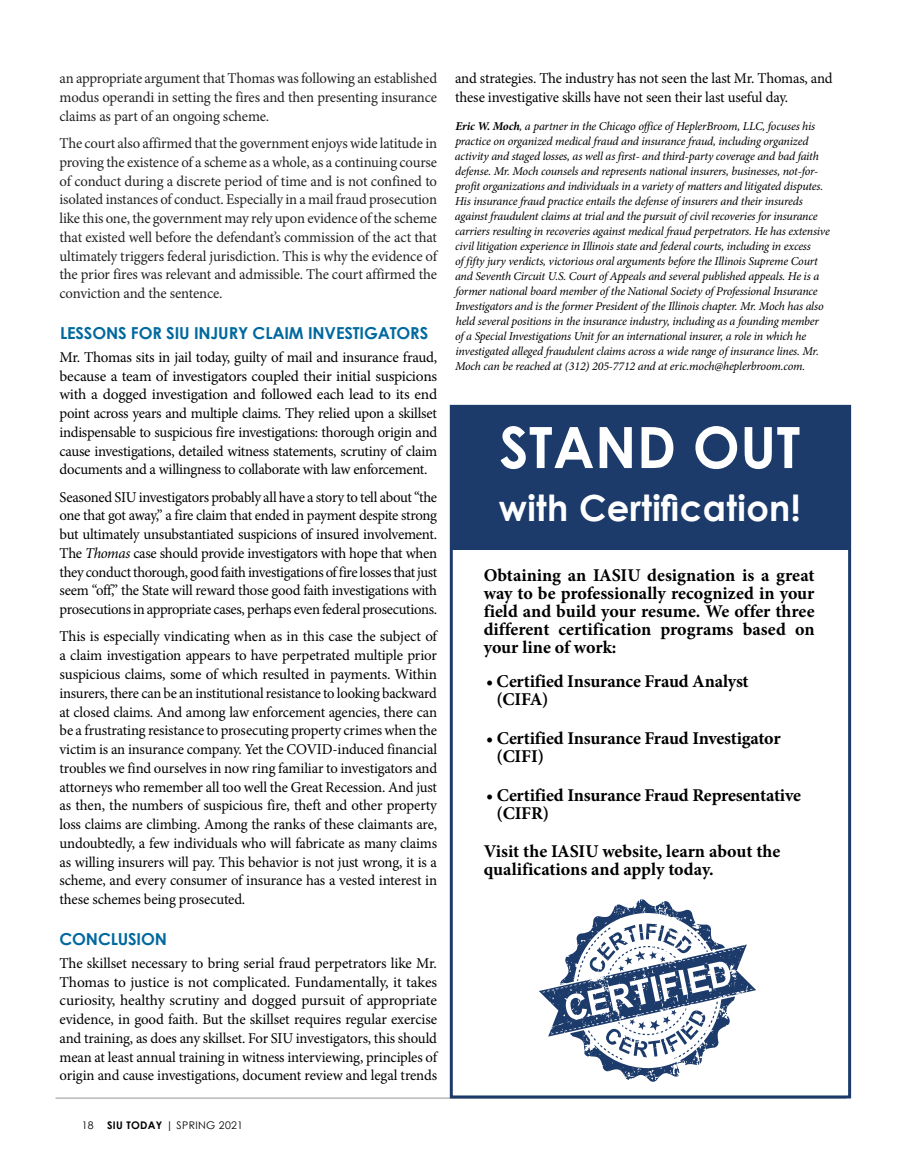
<style>
.page{position:relative;width:905px;height:1175px;background:#fff}
.page>*{position:absolute;margin:0;border:0;box-sizing:border-box;transform-origin:0 0}
.t1{font:700 57px "Century Gothic";letter-spacing:.01em;color:#fff}
.t2{font:700 36px "Century Gothic";letter-spacing:.01em;color:#fff}
.t3{font:700 18px/18px "Minion Pro";letter-spacing:-.005em;color:#000}
.t4{font:700 16.5px "Century Gothic";letter-spacing:-.01em;color:#00699f}
.t5{font:15px/18.8px "Minion Pro";letter-spacing:-.015em;color:#000;text-align:justify}
.t6{font:15px/18.8px "Minion Pro";letter-spacing:-.01em;color:#222;text-align:justify}
.t7{font:italic 12px/15px "Minion Pro";letter-spacing:-.02em;color:#000}
.t8{font:10.5px "Century Gothic";letter-spacing:.03em;color:#000}
.s1{font-style:italic}
.s2{font-weight:700}
</style>
<div class="page">
<hr style="left:56px;top:1097px;width:790px;height:1px;background:#939598">
<div style="left:450px;top:405px;width:401px;height:693px;border:3px solid #1c3b6b"></div>
<div style="left:451px;top:406px;width:398px;height:144px;background:#1c3b6b"></div>
<svg style="left:539px;top:899px;width:217px;height:183px"></svg>
<p class="t6" style="left:60px;top:69px;width:379px">an appropriate argument that Thomas was following an established modus operandi in setting the fires and then presenting insurance claims as part of an ongoing scheme.</p>
<p class="t6" style="left:60px;top:134px;width:379px">The court also affirmed that the government enjoys wide latitude in proving the existence of a scheme as a whole, as a continuing course of conduct during a discrete period of time and is not confined to isolated instances of conduct. Especially in a mail fraud prosecution like this one, the government may rely upon evidence of the scheme that existed well before the defendant’s commission of the act that ultimately triggers federal jurisdiction. This is why the evidence of the prior fires was relevant and admissible. The court affirmed the conviction and the sentence.</p>
<p class="t4" style="left:60px;top:320px;width:370px">LESSONS FOR SIU INJURY CLAIM INVESTIGATORS</p>
<p class="t5" style="left:60px;top:348px;width:379px">Mr. Thomas sits in jail today, guilty of mail and insurance fraud, because a team of investigators coupled their initial suspicions with a dogged investigation and followed each lead to its end point across years and multiple claims. They relied upon a skillset indispensable to suspicious fire investigations: thorough origin and cause investigations, detailed witness statements, scrutiny of claim documents and a willingness to collaborate with law enforcement.</p>
<p class="t5" style="left:60px;top:487px;width:379px">Seasoned SIU investigators probably all have a story to tell about “the one that got away,” a fire claim that ended in payment despite strong but ultimately unsubstantiated suspicions of insured involvement.<br>The <span class="s1">Thomas</span> case should provide investigators with hope that when they conduct thorough, good faith investigations of fire losses that just seem “off,” the State will reward those good faith investigations with prosecutions in appropriate cases, perhaps even federal prosecutions.</p>
<p class="t5" style="left:60px;top:627px;width:379px">This is especially vindicating when as in this case the subject of a claim investigation appears to have perpetrated multiple prior suspicious claims, some of which resulted in payments. Within insurers, there can be an institutional resistance to looking backward at closed claims. And among law enforcement agencies, there can be a frustrating resistance to prosecuting property crimes when the victim is an insurance company. Yet the COVID-induced financial troubles we find ourselves in now ring familiar to investigators and attorneys who remember all too well the Great Recession. And just as then, the numbers of suspicious fire, theft and other property loss claims are climbing. Among the ranks of these claimants are, undoubtedly, a few individuals who will fabricate as many claims as willing insurers will pay. This behavior is not just wrong, it is a scheme, and every consumer of insurance has a vested interest in these schemes being prosecuted.</p>
<p class="t4" style="left:60px;top:926px;width:109px">CONCLUSION</p>
<p class="t5" style="left:60px;top:953px;width:379px">The skillset necessary to bring serial fraud perpetrators like Mr.<br>Thomas to justice is not complicated. Fundamentally, it takes curiosity, healthy scrutiny and dogged pursuit of appropriate evidence, in good faith. But the skillset requires regular exercise and training, as does any skillset. For SIU investigators, this should mean at least annual training in witness interviewing, principles of origin and cause investigations, document review and legal trends</p>
<p class="t8" style="left:82px;top:1117px;width:13px">18</p>
<p class="t8" style="left:107px;top:1117px;width:138px"><span class="s2">SIU TODAY</span> | SPRING 2021</p>
<p class="t5" style="left:455px;top:69px;width:379px">and strategies. The industry has not seen the last Mr. Thomas, and these investigative skills have not seen their last useful day.</p>
<p class="t7" style="left:455px;top:118px;width:376px"><span class="s2">Eric W. Moch</span>, a partner in the Chicago office of HeplerBroom, LLC, focuses his practice on organized medical fraud and insurance fraud, including organized activity and staged losses, as well as first- and third-party coverage and bad faith defense. Mr. Moch counsels and represents national insurers, businesses, not-for&shy;profit organizations and individuals in a variety of matters and litigated disputes.<br>His insurance fraud practice entails the defense of insurers and their insureds against fraudulent claims at trial and the pursuit of civil recoveries for insurance carriers resulting in recoveries against medical fraud perpetrators. He has extensive civil litigation experience in Illinois state and federal courts, including in excess<br>of fifty jury verdicts, victorious oral arguments before the Illinois Supreme Court and Seventh Circuit U.S. Court of Appeals and several published appeals. He is a former national board member of the National Society of Professional Insurance Investigators and is the former President of the Illinois chapter. Mr. Moch has also held several positions in the insurance industry, including as a founding member<br>of a Special Investigations Unit for an international insurer, a role in which he investigated alleged fraudulent claims across a wide range of insurance lines. Mr.<br>Moch can be reached at (312) 205-7712 and at eric.moch@heplerbroom.com.</p>
<h1 class="t1" style="left:499px;top:404px;width:302px">STAND OUT</h1>
<h2 class="t2" style="left:499px;top:480px;width:303px">with Certification!</h2>
<p class="t3" style="left:483px;top:565px;width:332px;text-align:justify">Obtaining an IASIU designation is a great way to be professionally recognized in your field and build your resume. We offer three different certification programs based on your line of work:</p>
<p class="t3" style="left:496px;top:672px;width:254px;text-indent:-10px">• Certified Insurance Fraud Analyst (CIFA)</p>
<p class="t3" style="left:496px;top:729px;width:285px;text-indent:-10px">• Certified Insurance Fraud Investigator (CIFI)</p>
<p class="t3" style="left:496px;top:786px;width:306px;text-indent:-10px">• Certified Insurance Fraud Representative (CIFR)</p>
<p class="t3" style="left:483px;top:841px;width:298px">Visit the IASIU website, learn about the qualifications and apply today.</p>
</div>
